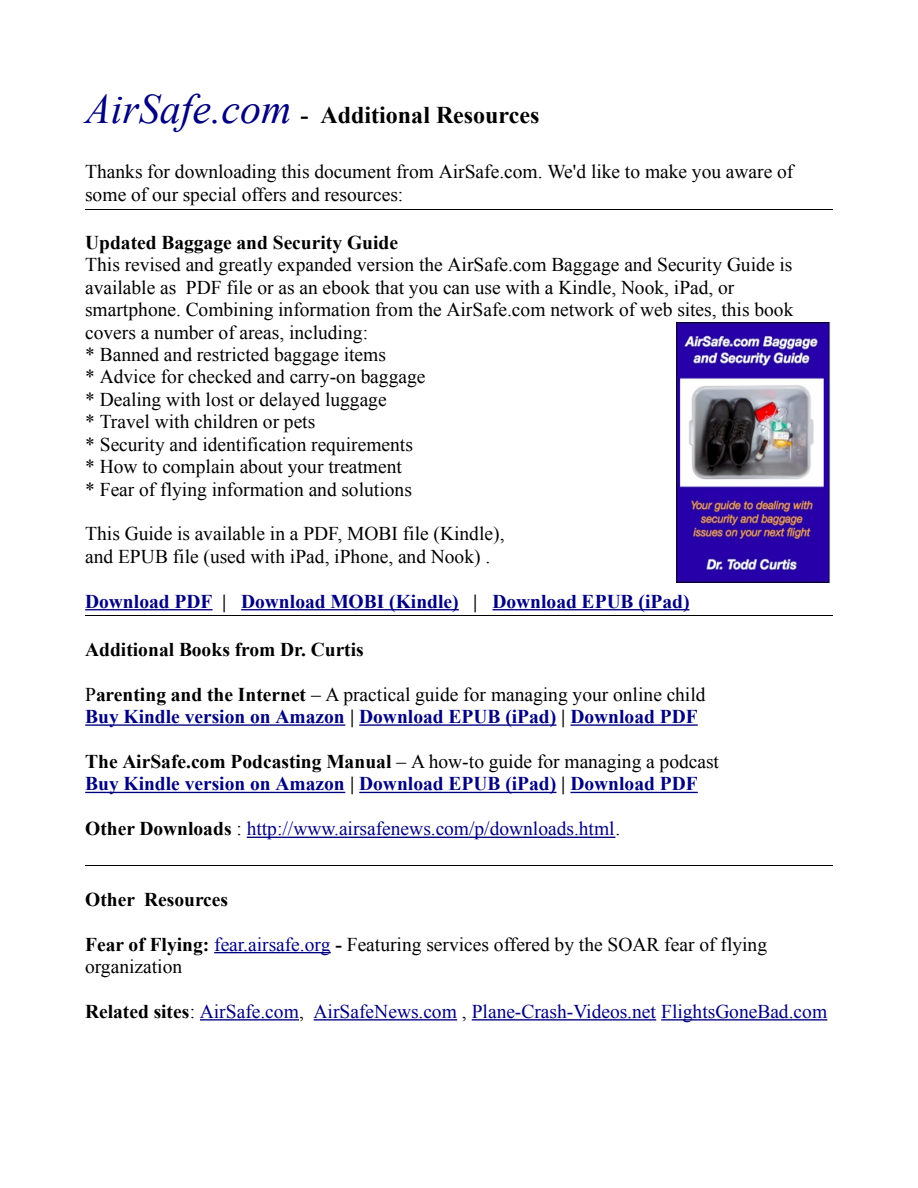
<style>
.page{position:relative;width:918px;height:1188px;background:#fff}
.page>*{position:absolute;margin:0;border:0;box-sizing:border-box;transform-origin:0 0}
.t1{font:italic 42px "Times New Roman";color:#000080}
.t2{font:700 24px "Times New Roman";color:#000}
.t3{font:19.5px/22.4px "Times New Roman";color:#000}
.t4{font:700 19.5px/22.4px "Times New Roman";color:#000080}
.t5{font:19.5px "Times New Roman";color:#000080}
.t6{font:700 19.5px "Times New Roman";color:#000}
.s1{color:#000}
.s2{font-weight:400;color:#000}
.s3{font-weight:700;color:#000}
.s4{font-weight:700}
.s5{color:#000080}
</style>
<div class="page">
<hr style="left:85px;top:609px;width:128px;height:1px;background:#000080">
<hr style="left:241px;top:609px;width:218px;height:1px;background:#000080">
<hr style="left:492px;top:609px;width:198px;height:1px;background:#000080">
<hr style="left:85px;top:724px;width:260px;height:2px;background:#000080">
<hr style="left:359px;top:724px;width:197px;height:2px;background:#000080">
<hr style="left:570px;top:724px;width:128px;height:2px;background:#000080">
<hr style="left:85px;top:792px;width:260px;height:1px;background:#000080">
<hr style="left:359px;top:792px;width:197px;height:1px;background:#000080">
<hr style="left:570px;top:792px;width:128px;height:1px;background:#000080">
<hr style="left:247px;top:837px;width:368px;height:1px;background:#000080">
<hr style="left:214px;top:952px;width:117px;height:1px;background:#000080">
<hr style="left:200px;top:1019px;width:99px;height:2px;background:#000080">
<hr style="left:314px;top:1019px;width:143px;height:2px;background:#000080">
<hr style="left:472px;top:1019px;width:184px;height:2px;background:#000080">
<hr style="left:661px;top:1019px;width:166px;height:2px;background:#000080">
<hr style="left:85px;top:209px;width:748px;height:1px;background:#000">
<hr style="left:85px;top:616px;width:748px;height:1px;background:#000">
<hr style="left:85px;top:866px;width:748px;height:1px;background:#000">
<img style="left:677px;top:323px;width:154px;height:259px">
<h1 class="t1" style="left:85px;top:85px;width:208px">AirSafe.com</h1>
<p class="t2" style="left:301px;top:101px;width:240px">- Additional Resources</p>
<p class="t3" style="left:85px;top:161px;width:710px">Thanks for downloading this document from AirSafe.com. We'd like to make you aware of some of our special offers and resources:</p>
<p class="t6" style="left:85px;top:231px;width:314px">Updated Baggage and Security Guide</p>
<p class="t3" style="left:85px;top:254px;width:710px">This revised and greatly expanded version the AirSafe.com Baggage and Security Guide is available as PDF file or as an ebook that you can use with a Kindle, Nook, iPad, or smartphone. Combining information from the AirSafe.com network of web sites, this book covers a number of areas, including:<br>* Banned and restricted baggage items<br>* Advice for checked and carry-on baggage<br>* Dealing with lost or delayed luggage<br>* Travel with children or pets<br>* Security and identification requirements<br>* How to complain about your treatment<br>* Fear of flying information and solutions</p>
<p class="t3" style="left:85px;top:523px;width:421px">This Guide is available in a PDF, MOBI file (Kindle), and EPUB file (used with iPad, iPhone, and Nook) .</p>
<p class="t4" style="left:85px;top:590px;width:606px">Download PDF <span class="s1">|</span> Download MOBI (Kindle) <span class="s1">|</span> Download EPUB (iPad)</p>
<p class="t6" style="left:85px;top:638px;width:280px">Additional Books from Dr. Curtis</p>
<p class="t4" style="left:85px;top:683px;width:622px"><span class="s2">P</span><span class="s1">arenting and the Internet</span> <span class="s2">– A practical guide for managing your online child<br></span>Buy Kindle version on Amazon <span class="s1">|</span> Download EPUB (iPad) <span class="s1">|</span> Download PDF</p>
<p class="t4" style="left:85px;top:750px;width:635px"><span class="s1">The AirSafe.com Podcasting Manual</span> <span class="s2">– A how-to guide for managing a podcast<br></span>Buy Kindle version on Amazon <span class="s1">|</span> Download EPUB (iPad) <span class="s1">|</span> Download PDF</p>
<p class="t5" style="left:85px;top:818px;width:537px"><span class="s3">Other Downloads</span> <span class="s1">:</span> http://www.airsafenews.com/p/downloads.html<span class="s1">.</span></p>
<p class="t6" style="left:85px;top:888px;width:144px">Other Resources</p>
<p class="t3" style="left:85px;top:933px;width:683px"><span class="s4">Fear of Flying:</span> <span class="s5">fear.airsafe.org</span> <span class="s4">-</span> Featuring services offered by the SOAR fear of flying organization</p>
<p class="t5" style="left:85px;top:1000px;width:743px"><span class="s3">Related sites</span><span class="s1">:</span> AirSafe.com<span class="s1">,</span> AirSafeNews.com <span class="s1">,</span> Plane-Crash-Videos.net FlightsGoneBad.com</p>
</div>
